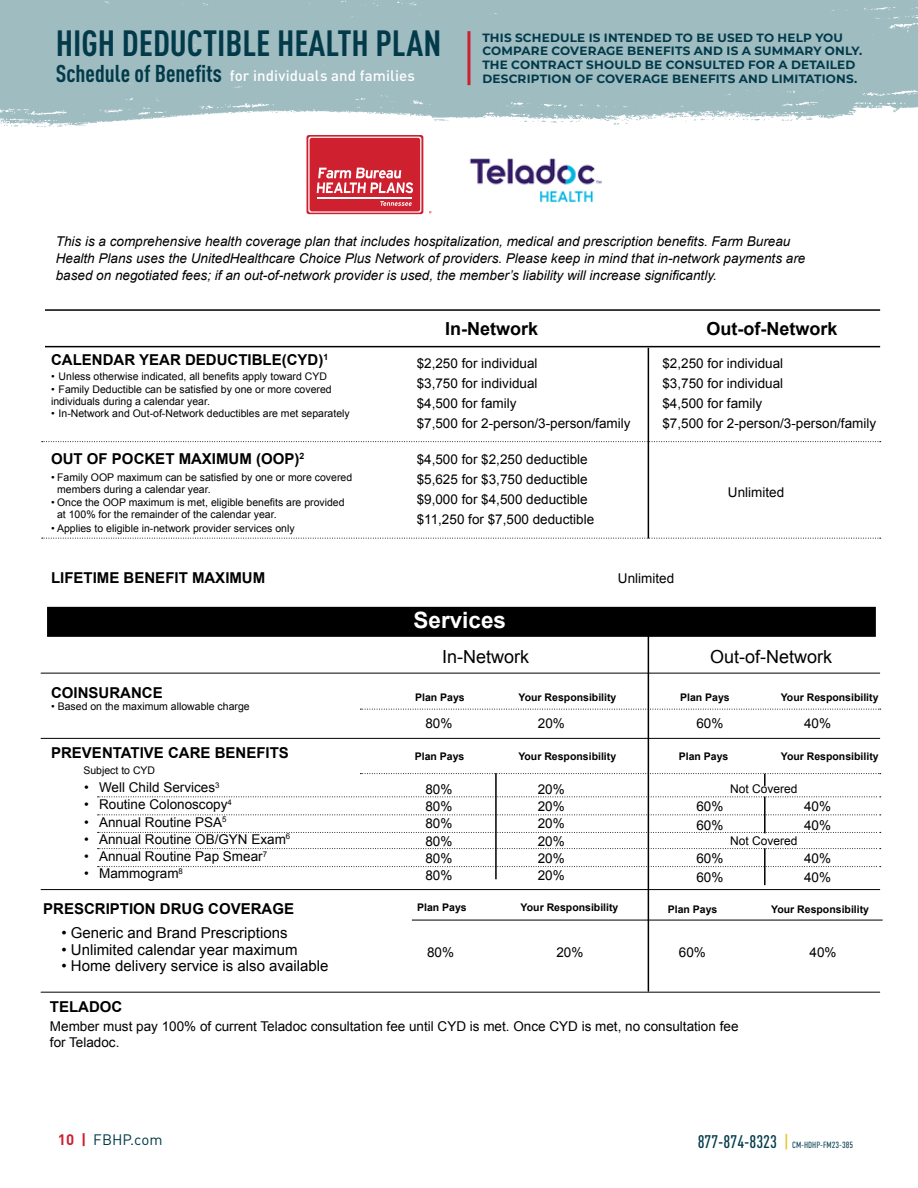
<style>
.page{position:relative;width:918px;height:1188px;background:#fff}
.page>*{position:absolute;margin:0;border:0;box-sizing:border-box;transform-origin:0 0}
.t1{font:700 condensed 36px "DINOT";color:#023a4a}
.t2{font:700 22.5px "Arial";color:#fff}
.t3{font:18px "Arial";color:#000}
.t4{font:700 18px "Arial";color:#000}
.t5{font:700 15px "Arial";color:#000}
.t6{font:15px "Arial";color:#000}
.t7{font:500 15px "DIN";letter-spacing:.005em;color:#fff}
.t8{font:15px "DIN";color:#023a4a}
.t9{font:13.5px/17.2px "Arial";color:#000}
.t10{font:italic 13.5px/17.1px "Arial";color:#000}
.t11{font:700 12px/13.8px "Montserrat";letter-spacing:.015em;color:#023a4a}
.t12{font:12px "Arial";color:#000}
.t13{font:10.5px/12px "Arial";color:#000}
.t14{font:700 10.5px "Arial";color:#000}
.t15{font:300 9px "DIN Condensed";color:#023a4a}
.s1{font-family:"DINOT";font-weight:700;font-stretch:condensed;font-size:24px;color:#023a4a}
.s2{font-weight:700;color:#ce202f}
.s3{font-family:"DINOT";font-weight:500;font-stretch:condensed;font-size:18px}
.s4{font-family:"DINOT";font-weight:500;font-stretch:condensed;font-size:18px;color:#e7c324}
</style>
<div class="page">
<svg style="left:0;top:0;width:918px;height:127px;background:#a8c2c6"></svg>
<hr style="left:467px;top:31px;width:3px;height:54px;background:#ce202f">
<div style="left:47px;top:607px;width:829px;height:30px;background:#000;border:2px solid #000"></div>
<hr style="left:495px;top:773px;width:2px;height:106px;background:#000">
<hr style="left:764px;top:848px;width:2px;height:37px;background:#000">
<hr style="left:764px;top:796px;width:2px;height:37px;background:#000">
<svg style="left:42px;top:441px;width:839px;height:1px"></svg>
<svg style="left:42px;top:538px;width:839px;height:1px"></svg>
<svg style="left:360px;top:709px;width:521px;height:1px"></svg>
<svg style="left:360px;top:773px;width:521px;height:13px"></svg>
<svg style="left:98px;top:796px;width:783px;height:1px"></svg>
<svg style="left:98px;top:814px;width:783px;height:1px"></svg>
<svg style="left:98px;top:832px;width:783px;height:1px"></svg>
<svg style="left:98px;top:848px;width:783px;height:1px"></svg>
<svg style="left:98px;top:866px;width:783px;height:1px"></svg>
<hr style="left:41px;top:738px;width:839px;height:1px;background:#000">
<hr style="left:41px;top:673px;width:839px;height:1px;background:#000">
<hr style="left:41px;top:889px;width:839px;height:1px;background:#000">
<hr style="left:41px;top:992px;width:839px;height:1px;background:#000">
<hr style="left:648px;top:632px;width:1px;height:359px;background:#000">
<svg style="left:306px;top:135px;width:117px;height:79px"></svg>
<div style="left:308px;top:137px;width:113px;height:76px;background:#e99da3;border-radius:2px"></div>
<div style="left:310px;top:138px;width:110px;height:73px;background:#ce202f;border-radius:2px"></div>
<hr style="left:317px;top:197px;width:95px;height:1px;background:#fff">
<svg style="left:380px;top:201px;width:32px;height:5px"></svg>
<svg style="left:317px;top:168px;width:96px;height:25px"></svg>
<img style="left:469px;top:158px;width:133px;height:45px">
<hr style="left:45px;top:309px;width:835px;height:2px;background:#000">
<hr style="left:648px;top:348px;width:1px;height:190px;background:#000">
<hr style="left:45px;top:346px;width:835px;height:1px;background:#000">
<hr style="left:412px;top:920px;width:471px;height:1px;background:#000">
<h1 class="t1" style="left:56px;top:21px;width:387px">HIGH DEDUCTIBLE HEALTH PLAN</h1>
<p class="t7" style="left:56px;top:66px;width:361px"><span class="s1">Schedule of Benefits</span> for individuals and families</p>
<p class="t11" style="left:482px;top:30px;width:381px">THIS SCHEDULE IS INTENDED TO BE USED TO HELP YOU COMPARE COVERAGE BENEFITS AND IS A SUMMARY ONLY.<br>THE CONTRACT SHOULD BE CONSULTED FOR A DETAILED DESCRIPTION OF COVERAGE BENEFITS AND LIMITATIONS.</p>
<p class="t10" style="left:56px;top:233px;width:751px">This is a comprehensive health coverage plan that includes hospitalization, medical and prescription benefits. Farm Bureau<br>Health Plans uses the UnitedHealthcare Choice Plus Network of providers. Please keep in mind that in-network payments are based on negotiated fees; if an out-of-network provider is used, the member’s liability will increase significantly.</p>
<p class="t5" style="left:51px;top:349px;width:279px">CALENDAR YEAR DEDUCTIBLE(CYD)<sup>1</sup></p>
<p class="t13" style="left:51px;top:370px;width:277px">• Unless otherwise indicated, all benefits apply toward CYD</p>
<p class="t13" style="left:51px;top:383px;width:282px">• Family Deductible can be satisfied by one or more covered individuals during a calendar year.</p>
<p class="t13" style="left:51px;top:407px;width:300px">• In-Network and Out-of-Network deductibles are met separately</p>
<p class="t5" style="left:51px;top:449px;width:255px">OUT OF POCKET MAXIMUM (OOP)<sup>2</sup></p>
<p class="t13" style="left:57px;top:471px;width:297px;text-indent:-6px">• Family OOP maximum can be satisfied by one or more covered members during a calendar year.</p>
<p class="t13" style="left:57px;top:497px;width:289px;text-indent:-6px">• Once the OOP maximum is met, eligible benefits are provided at 100% for the remainder of the calendar year.</p>
<p class="t13" style="left:51px;top:522px;width:245px">• Applies to eligible in-network provider services only</p>
<h3 class="t4" style="left:445px;top:317px;width:95px">In-Network</h3>
<h3 class="t4" style="left:706px;top:317px;width:132px">Out-of-Network</h3>
<p class="t9" style="left:417px;top:353px;width:215px;line-height:20px">$2,250 for individual<br>$3,750 for individual<br>$4,500 for family<br>$7,500 for 2-person/3-person/family</p>
<p class="t9" style="left:662px;top:353px;width:215px;line-height:20px">$2,250 for individual<br>$3,750 for individual<br>$4,500 for family<br>$7,500 for 2-person/3-person/family</p>
<p class="t9" style="left:417px;top:449px;width:179px;line-height:20px">$4,500 for $2,250 deductible $5,625 for $3,750 deductible $9,000 for $4,500 deductible $11,250 for $7,500 deductible</p>
<p class="t9" style="left:728px;top:484px;width:58px">Unlimited</p>
<p class="t5" style="left:51px;top:568px;width:216px">LIFETIME BENEFIT MAXIMUM</p>
<p class="t9" style="left:618px;top:570px;width:58px">Unlimited</p>
<p class="t5" style="left:51px;top:682px;width:113px">COINSURANCE</p>
<p class="t13" style="left:51px;top:700px;width:200px">• Based on the maximum allowable charge</p>
<p class="t5" style="left:51px;top:743px;width:239px">PREVENTATIVE CARE BENEFITS</p>
<p class="t9" style="left:84px;top:779px;width:137px">• Well Child Services<sup>3</sup></p>
<p class="t9" style="left:84px;top:796px;width:149px">• Routine Colonoscopy<sup>4</sup></p>
<p class="t9" style="left:84px;top:813px;width:144px">• Annual Routine PSA<sup>5</sup></p>
<p class="t9" style="left:84px;top:831px;width:208px">• Annual Routine OB/GYN Exam<sup>6</sup></p>
<p class="t9" style="left:84px;top:848px;width:184px">• Annual Routine Pap Smear<sup>7</sup></p>
<p class="t9" style="left:84px;top:865px;width:100px">• Mammogram<sup>8</sup></p>
<p class="t13" style="left:83px;top:764px;width:73px">Subject to CYD</p>
<p class="t5" style="left:43px;top:899px;width:252px">PRESCRIPTION DRUG COVERAGE</p>
<p class="t6" style="left:61px;top:923px;width:228px">• Generic and Brand Prescriptions</p>
<p class="t6" style="left:61px;top:939px;width:238px">• Unlimited calendar year maximum</p>
<p class="t6" style="left:61px;top:956px;width:268px">• Home delivery service is also available</p>
<h2 class="t2" style="left:414px;top:606px;width:94px">Services</h2>
<h3 class="t3" style="left:442px;top:645px;width:89px">In-Network</h3>
<p class="t14" style="left:415px;top:690px;width:51px">Plan Pays</p>
<p class="t14" style="left:519px;top:690px;width:99px">Your Responsibility</p>
<h3 class="t3" style="left:710px;top:645px;width:124px">Out-of-Network</h3>
<p class="t14" style="left:680px;top:690px;width:51px">Plan Pays</p>
<p class="t14" style="left:781px;top:690px;width:99px">Your Responsibility</p>
<p class="t9" style="left:425px;top:715px;width:29px">80%</p>
<p class="t9" style="left:538px;top:715px;width:29px">20%</p>
<p class="t9" style="left:696px;top:715px;width:29px">60%</p>
<p class="t9" style="left:804px;top:715px;width:29px">40%</p>
<p class="t14" style="left:415px;top:750px;width:51px">Plan Pays</p>
<p class="t14" style="left:518px;top:750px;width:99px">Your Responsibility</p>
<p class="t14" style="left:679px;top:750px;width:51px">Plan Pays</p>
<p class="t14" style="left:781px;top:750px;width:99px">Your Responsibility</p>
<p class="t9" style="left:425px;top:781px;width:29px;text-align:justify">80% 80% 80% 80% 80% 80%</p>
<p class="t9" style="left:538px;top:781px;width:29px;text-align:justify">20% 20% 20% 20% 20% 20%</p>
<p class="t12" style="left:730px;top:781px;width:69px">Not Covered</p>
<p class="t9" style="left:696px;top:797px;width:29px">60%</p>
<p class="t9" style="left:804px;top:797px;width:29px">40%</p>
<p class="t9" style="left:696px;top:816px;width:29px">60%</p>
<p class="t9" style="left:804px;top:816px;width:29px">40%</p>
<p class="t12" style="left:730px;top:833px;width:69px">Not Covered</p>
<p class="t9" style="left:696px;top:850px;width:29px">60%</p>
<p class="t9" style="left:804px;top:850px;width:29px">40%</p>
<p class="t9" style="left:696px;top:869px;width:29px">60%</p>
<p class="t9" style="left:804px;top:869px;width:29px">40%</p>
<p class="t14" style="left:417px;top:901px;width:51px">Plan Pays</p>
<p class="t14" style="left:521px;top:901px;width:99px">Your Responsibility</p>
<p class="t14" style="left:668px;top:902px;width:51px">Plan Pays</p>
<p class="t14" style="left:771px;top:902px;width:99px">Your Responsibility</p>
<p class="t9" style="left:427px;top:943px;width:29px">80%</p>
<p class="t9" style="left:556px;top:943px;width:29px">20%</p>
<p class="t9" style="left:679px;top:943px;width:29px">60%</p>
<p class="t9" style="left:810px;top:943px;width:29px">40%</p>
<p class="t5" style="left:50px;top:997px;width:74px">TELADOC</p>
<p class="t9" style="left:50px;top:1019px;width:690px;line-height:15.9px">Member must pay 100% of current Teladoc consultation fee until CYD is met. Once CYD is met, no consultation fee for Teladoc.</p>
<p class="t8" style="left:58px;top:1130px;width:106px"><span class="s2">10 |</span> FBHP.com</p>
<p class="t15" style="left:698px;top:1140px;width:157px"><span class="s3">877-874-8323</span> <span class="s4">|</span> CM-HDHP-FM23-385</p>
</div>
